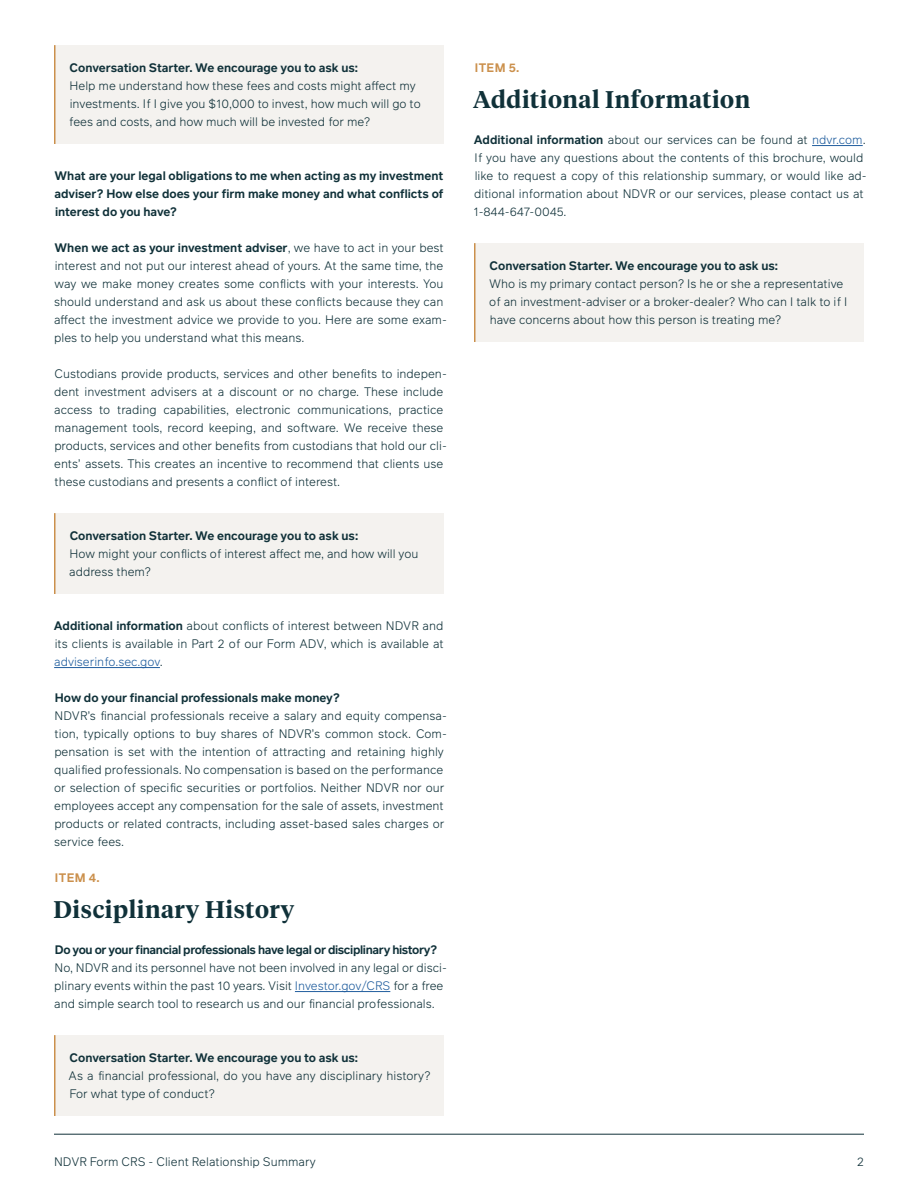
<style>
.page{position:relative;width:918px;height:1188px;background:#fff}
.page>*{position:absolute;margin:0;border:0;box-sizing:border-box;transform-origin:0 0}
.t1{font:600 24px "Tiempos Headline";letter-spacing:.025em;color:#103139}
.t2{font:300 12px/18px "Infra";color:#103139}
.t3{font:600 12px/18px "Infra";color:#103139;text-align:justify}
.t4{font:600 12px "Infra";letter-spacing:-.03em;color:#103139}
.t5{font:600 12px "Infra";letter-spacing:.03em;color:#cb904c}
.s1{font-weight:600}
.s2{color:#215e9e}
</style>
<div class="page">
<hr style="left:54px;top:1134px;width:810px;height:1px;background:#103139">
<div style="left:56px;top:45px;width:388px;height:99px;background:#f4f2ef"></div>
<div style="left:476px;top:243px;width:388px;height:99px;background:#f4f2ef"></div>
<div style="left:56px;top:513px;width:388px;height:81px;background:#f4f2ef"></div>
<div style="left:56px;top:1035px;width:388px;height:81px;background:#f4f2ef"></div>
<hr style="left:54px;top:667px;width:106px;height:1px;background:#215e9e">
<hr style="left:295px;top:991px;width:95px;height:1px;background:#215e9e">
<hr style="left:812px;top:145px;width:51px;height:1px;background:#215e9e">
<hr style="left:54px;top:45px;width:2px;height:99px;background:#cb904c">
<hr style="left:474px;top:243px;width:2px;height:99px;background:#cb904c">
<hr style="left:54px;top:513px;width:2px;height:81px;background:#cb904c">
<hr style="left:54px;top:1035px;width:2px;height:81px;background:#cb904c">
<p class="t3" style="left:70px;top:58px;width:290px">Conversation Starter. We encourage you to ask us:</p>
<p class="t2" style="left:69px;top:76px;width:353px">Help me understand how these fees and costs might affect my investments. If I give you $10,000 to invest, how much will go to fees and costs, and how much will be invested for me?</p>
<p class="t3" style="left:54px;top:166px;width:391px">What are your legal obligations to me when acting as my investment adviser? How else does your firm make money and what conflicts of interest do you have?</p>
<p class="t2" style="left:54px;top:238px;width:394px"><span class="s1">When we act as your investment adviser</span>, we have to act in your best interest and not put our interest ahead of yours. At the same time, the way we make money creates some conflicts with your interests. You should understand and ask us about these conflicts because they can affect the investment advice we provide to you. Here are some exam&shy;ples to help you understand what this means.</p>
<p class="t2" style="left:54px;top:364px;width:394px">Custodians provide products, services and other benefits to indepen&shy;dent investment advisers at a discount or no charge. These include access to trading capabilities, electronic communications, practice management tools, record keeping, and software. We receive these products, services and other benefits from custodians that hold our cli&shy;ents’ assets. This creates an incentive to recommend that clients use these custodians and presents a conflict of interest.</p>
<p class="t3" style="left:70px;top:526px;width:290px">Conversation Starter. We encourage you to ask us:</p>
<p class="t2" style="left:69px;top:544px;width:351px">How might your conflicts of interest affect me, and how will you address them?</p>
<p class="t2" style="left:54px;top:616px;width:391px;text-align:justify"><span class="s1">Additional information</span> about conflicts of interest between NDVR and its clients is available in Part 2 of our Form ADV, which is available at <span class="s2">adviserinfo.sec.gov</span>.</p>
<p class="t3" style="left:55px;top:688px;width:286px">How do your financial professionals make money?</p>
<p class="t2" style="left:54px;top:706px;width:394px">NDVR’s financial professionals receive a salary and equity compensa&shy;tion, typically options to buy shares of NDVR’s common stock. Com&shy;pensation is set with the intention of attracting and retaining highly qualified professionals. No compensation is based on the performance or selection of specific securities or portfolios. Neither NDVR nor our employees accept any compensation for the sale of assets, investment products or related contracts, including asset-based sales charges or service fees.</p>
<p class="t5" style="left:55px;top:869px;width:46px">ITEM 4.</p>
<h1 class="t1" style="left:54px;top:893px;width:242px">Disciplinary History</h1>
<p class="t4" style="left:55px;top:941px;width:384px">Do you or your financial professionals have legal or disciplinary history?</p>
<p class="t2" style="left:54px;top:958px;width:394px">No, NDVR and its personnel have not been involved in any legal or disci&shy;plinary events within the past 10 years. Visit <span class="s2">Investor.gov/CRS</span> for a free and simple search tool to research us and our financial professionals.</p>
<p class="t3" style="left:70px;top:1048px;width:290px">Conversation Starter. We encourage you to ask us:</p>
<p class="t2" style="left:69px;top:1066px;width:363px">As a financial professional, do you have any disciplinary history?<br>For what type of conduct?</p>
<p class="t5" style="left:475px;top:59px;width:46px">ITEM 5.</p>
<h1 class="t1" style="left:473px;top:83px;width:279px">Additional Information</h1>
<p class="t2" style="left:473px;top:130px;width:395px"><span class="s1">Additional information</span> about our services can be found at <span class="s2">ndvr.com</span>.<br>If you have any questions about the contents of this brochure, would like to request a copy of this relationship summary, or would like ad&shy;ditional information about NDVR or our services, please contact us at 1-844-647-0045.</p>
<p class="t3" style="left:490px;top:256px;width:290px">Conversation Starter. We encourage you to ask us:</p>
<p class="t2" style="left:489px;top:274px;width:360px">Who is my primary contact person? Is he or she a representative of an investment-adviser or a broker-dealer? Who can I talk to if I have concerns about how this person is treating me?</p>
<p class="t2" style="left:54px;top:1152px;width:263px">NDVR Form CRS - Client Relationship Summary</p>
<p class="t2" style="left:857px;top:1152px;width:8px">2</p>
</div>
